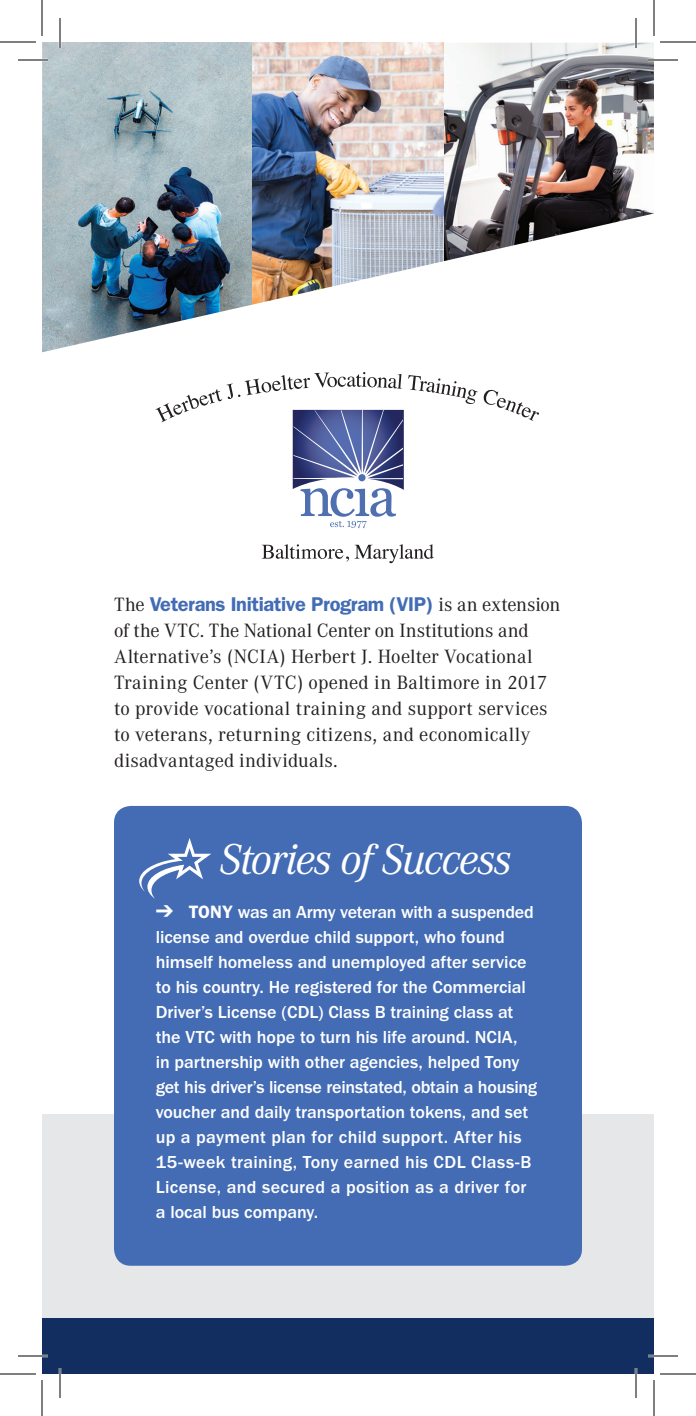
<style>
.page{position:relative;width:696px;height:1416px;background:#fff}
.page>*{position:absolute;margin:0;border:0;box-sizing:border-box;transform-origin:0 0}
.t1{font:italic 44.8px "Corporate A";letter-spacing:-.025em;color:#fff}
.t2{font:20px/26px "Corporate A";letter-spacing:.01em;color:#231f20}
.t3{font:500 18px/25px "Franklin Gothic";letter-spacing:-.005em;color:#fff}
.s1{font-family:"Franklin Gothic";font-weight:600;color:#436cb5}
.s2{font-weight:600}
</style>
<div class="page">
<div style="left:42px;top:1114px;width:612px;height:240px;background:#e6e7e9"></div>
<div style="left:114px;top:806px;width:468px;height:460px;background:#436cb5;border-radius:17px"></div>
<svg style="left:139px;top:838px;width:72px;height:61px"></svg>
<img style="left:252px;top:42px;width:192px;height:263px">
<img style="left:42px;top:42px;width:210px;height:310px">
<img style="left:444px;top:43px;width:210px;height:218px">
<svg style="left:262px;top:544px;width:87px;height:18px"></svg>
<svg style="left:355px;top:544px;width:79px;height:19px"></svg>
<svg style="left:155px;top:372px;width:384px;height:156px"></svg>
<div style="left:42px;top:1319px;width:612px;height:55px;background:#122e61"></div>
<hr style="left:18px;top:59px;width:30px;height:2px;background:#fff">
<hr style="left:648px;top:59px;width:30px;height:2px;background:#fff">
<hr style="left:18px;top:1355px;width:30px;height:2px;background:#fff">
<hr style="left:648px;top:1355px;width:30px;height:2px;background:#fff">
<hr style="left:59px;top:18px;width:2px;height:30px;background:#fff">
<hr style="left:59px;top:1368px;width:2px;height:30px;background:#fff">
<hr style="left:635px;top:18px;width:2px;height:30px;background:#fff">
<hr style="left:635px;top:1368px;width:2px;height:30px;background:#fff">
<hr style="left:18px;top:60px;width:30px;height:1px;background:#000">
<hr style="left:648px;top:60px;width:30px;height:1px;background:#000">
<hr style="left:18px;top:1356px;width:30px;height:1px;background:#000">
<hr style="left:648px;top:1356px;width:30px;height:1px;background:#000">
<hr style="left:60px;top:18px;width:1px;height:30px;background:#000">
<hr style="left:60px;top:1368px;width:1px;height:30px;background:#000">
<hr style="left:636px;top:18px;width:1px;height:30px;background:#000">
<hr style="left:636px;top:1368px;width:1px;height:30px;background:#000">
<hr style="left:0;top:42px;width:36px;height:1px;background:#000">
<hr style="left:660px;top:42px;width:36px;height:1px;background:#000">
<hr style="left:0;top:1374px;width:36px;height:1px;background:#000">
<hr style="left:660px;top:1374px;width:36px;height:1px;background:#000">
<hr style="left:42px;top:0;width:1px;height:36px;background:#000">
<hr style="left:42px;top:1380px;width:1px;height:36px;background:#000">
<hr style="left:654px;top:0;width:1px;height:36px;background:#000">
<hr style="left:654px;top:1380px;width:1px;height:36px;background:#000">
<p class="t2" style="left:114px;top:592px;width:448px">The <span class="s1">Veterans Initiative Program (VIP)</span> is an extension of the VTC. The National Center on Institutions and Alternative’s (NCIA) Herbert J. Hoelter Vocational Training Center (VTC) opened in Baltimore in 2017 to provide vocational training and support services to veterans, returning citizens, and economically disadvantaged individuals.</p>
<p class="t1" style="left:220px;top:833px;width:293px">Stories of Success</p>
<p class="t3" style="left:156px;top:899px;width:383px">➔ <span class="s2">TONY</span> was an Army veteran with a suspended license and overdue child support, who found himself homeless and unemployed after service to his country. He registered for the Commercial Driver’s License (CDL) Class B training class at the VTC with hope to turn his life around. NCIA,<br>in partnership with other agencies, helped Tony get his driver’s license reinstated, obtain a housing voucher and daily transportation tokens, and set up a payment plan for child support. After his 15-week training, Tony earned his CDL Class-B License, and secured a position as a driver for a local bus company.</p>
</div>
